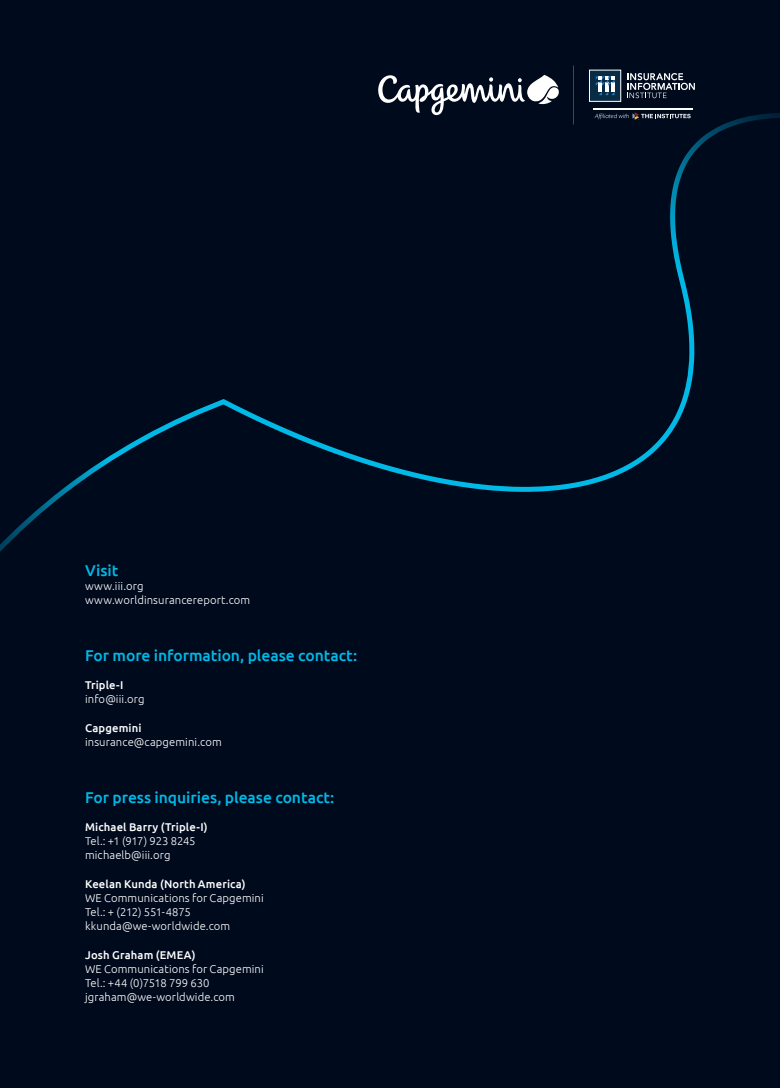
<style>
.page{position:relative;width:780px;height:1088px;background:#000a1d}
.page>*{position:absolute;margin:0;border:0;box-sizing:border-box;transform-origin:0 0}
.t1{font:500 15.62px "Ubuntu";color:#00b9e7}
.t2{font:300 11.25px/14.1px "Ubuntu";letter-spacing:.01em;color:#fff}
.t3{font:500 11.25px "Ubuntu";letter-spacing:.01em;color:#fff}
</style>
<div class="page">
<svg style="left:0;top:113px;width:780px;height:439px"></svg>
<div style="left:589px;top:70px;width:31px;height:31px;background:#072c44"></div>
<svg style="left:595px;top:76px;width:19px;height:19px"></svg>
<svg style="left:627px;top:73px;width:67px;height:25px"></svg>
<hr style="left:593px;top:108px;width:99px;height:2px;background:#fdfefe">
<svg style="left:594px;top:112px;width:96px;height:8px"></svg>
<svg style="left:378px;top:75px;width:181px;height:40px"></svg>
<h1 class="t1" style="left:85px;top:560px;width:35px">Visit</h1>
<p class="t2" style="left:85px;top:579px;width:167px">www.iii.org www.worldinsurancereport.com</p>
<h1 class="t1" style="left:85px;top:645px;width:273px">For more information, please contact:</h1>
<p class="t3" style="left:85px;top:678px;width:40px">Triple-I</p>
<p class="t2" style="left:85px;top:692px;width:61px">info@iii.org</p>
<p class="t3" style="left:85px;top:721px;width:58px">Capgemini</p>
<p class="t2" style="left:85px;top:735px;width:138px">insurance@capgemini.com</p>
<h1 class="t1" style="left:85px;top:787px;width:251px">For press inquiries, please contact:</h1>
<p class="t3" style="left:85px;top:820px;width:124px">Michael Barry (Triple-I)</p>
<p class="t2" style="left:85px;top:834px;width:112px">Tel.: +1 (917) 923 8245 michaelb@iii.org</p>
<p class="t3" style="left:85px;top:876px;width:162px">Keelan Kunda (North America)</p>
<p class="t2" style="left:85px;top:890px;width:180px">WE Communications for Capgemini<br>Tel.: + (212) 551-4875 kkunda@we-worldwide.com</p>
<p class="t3" style="left:85px;top:947px;width:112px">Josh Graham (EMEA)</p>
<p class="t2" style="left:85px;top:961px;width:180px">WE Communications for Capgemini<br>Tel.: +44 (0)7518 799 630 jgraham@we-worldwide.com</p>
</div>
